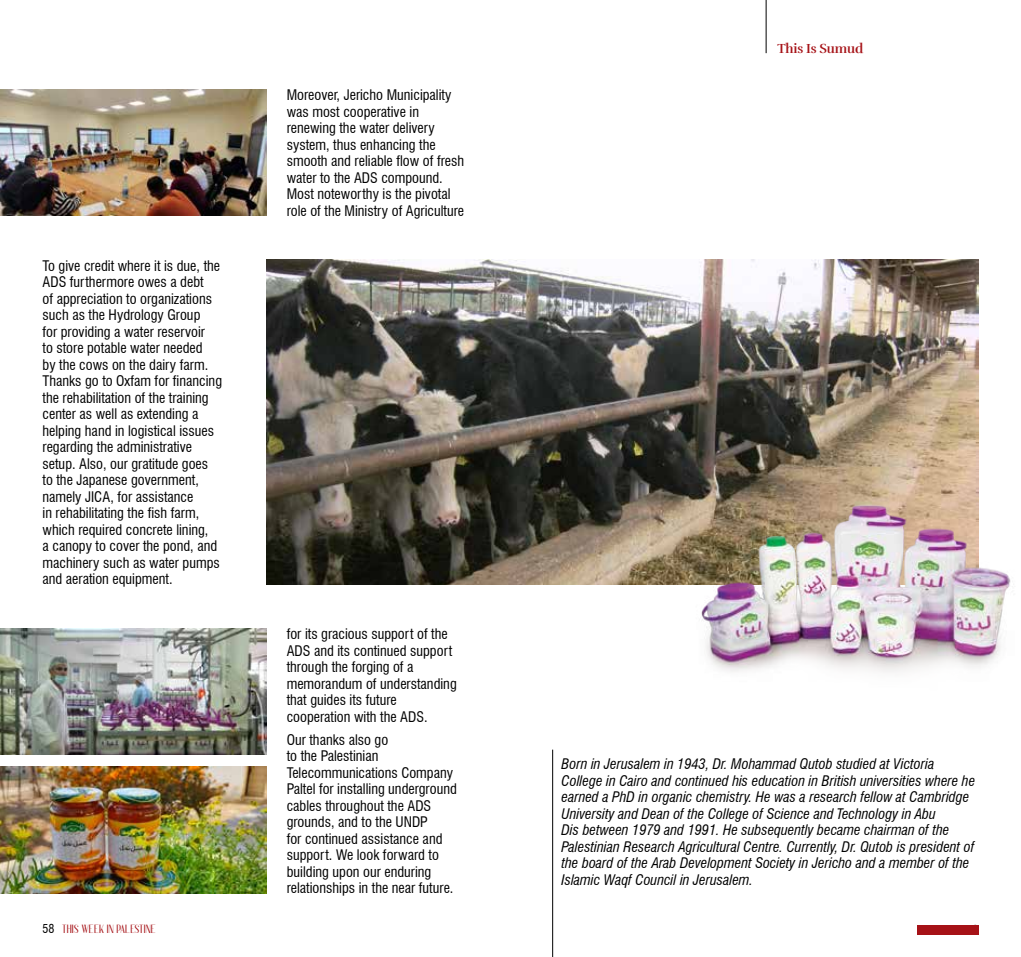
<style>
.page{position:relative;width:1021px;height:957px;background:#fff}
.page>*{position:absolute;margin:0;border:0;box-sizing:border-box;transform-origin:0 0}
.t1{font:condensed 14.25px/16.5px "Swiss 721 BT";color:#000}
.t2{font:italic condensed 14.25px/16.5px "Swiss 721 BT";color:#000}
.t3{font:700 13.5px "Rufina";letter-spacing:-.01em;color:#a61217;scale:.96 1}
.t4{font:700 12px "Anteric";color:#a61217}
.s1{font-family:"Swiss 721 BT";font-weight:400;font-stretch:condensed;color:#000}
</style>
<div class="page">
<hr style="left:765px;top:0;width:1px;height:53px;background:#000">
<img style="left:0;top:628px;width:267px;height:126px">
<img style="left:0;top:767px;width:267px;height:126px">
<img style="left:0;top:89px;width:267px;height:127px">
<img style="left:267px;top:260px;width:711px;height:324px">
<img style="left:661px;top:484px;width:350px;height:188px">
<hr style="left:552px;top:749px;width:1px;height:208px;background:#000">
<div style="left:916px;top:924px;width:62px;height:10px;background:#a61217"></div>
<p class="t1" style="left:43px;top:257px;width:181px">To give credit where it is due, the<br>ADS furthermore owes a debt<br>of appreciation to organizations such as the Hydrology Group<br>for providing a water reservoir<br>to store potable water needed<br>by the cows on the dairy farm.<br>Thanks go to Oxfam for financing the rehabilitation of the training center as well as extending a helping hand in logistical issues regarding the administrative setup. Also, our gratitude goes to the Japanese government, namely JICA, for assistance<br>in rehabilitating the fish farm, which required concrete lining,<br>a canopy to cover the pond, and machinery such as water pumps and aeration equipment.</p>
<p class="t4" style="left:43px;top:922px;width:115px"><span class="s1">58</span> THIS WEEK IN PALESTINE</p>
<p class="t1" style="left:287px;top:87px;width:179px">Moreover, Jericho Municipality was most cooperative in renewing the water delivery system, thus enhancing the smooth and reliable flow of fresh water to the ADS compound.<br>Most noteworthy is the pivotal role of the Ministry of Agriculture</p>
<p class="t1" style="left:287px;top:626px;width:171px">for its gracious support of the<br>ADS and its continued support through the forging of a memorandum of understanding that guides its future cooperation with the ADS.</p>
<p class="t1" style="left:287px;top:731px;width:172px">Our thanks also go<br>to the Palestinian<br>Telecommunications Company<br>Paltel for installing underground cables throughout the ADS grounds, and to the UNDP<br>for continued assistance and support. We look forward to building upon our enduring relationships in the near future.</p>
<p class="t3" style="left:777px;top:40px;width:91px">This Is Sumud</p>
<p class="t2" style="left:561px;top:755px;width:415px">Born in Jerusalem in 1943, Dr. Mohammad Qutob studied at Victoria College in Cairo and continued his education in British universities where he earned a PhD in organic chemistry. He was a research fellow at Cambridge University and Dean of the College of Science and Technology in Abu<br>Dis between 1979 and 1991. He subsequently became chairman of the Palestinian Research Agricultural Centre. Currently, Dr. Qutob is president of the board of the Arab Development Society in Jericho and a member of the Islamic Waqf Council in Jerusalem.</p>
</div>
